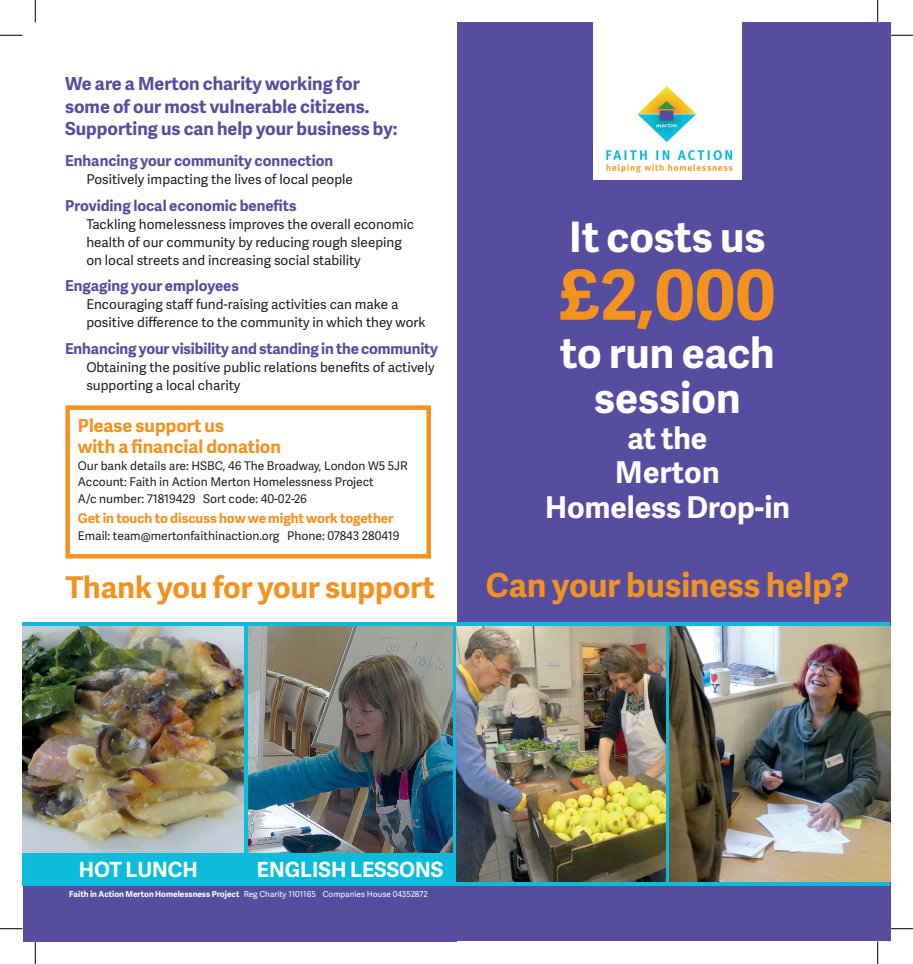
<style>
.page{position:relative;width:913px;height:964px;background:#fff}
.page>*{position:absolute;margin:0;border:0;box-sizing:border-box;transform-origin:0 0}
.t1{font:700 69px "Adelle Sans";color:#f3921f}
.t2{font:700 42px/45px "Adelle Sans";color:#fff;text-align:center}
.t3{font:700 33px "Adelle Sans";color:#f3921f}
.t4{font:700 30px/34.5px "Adelle Sans";color:#fff;text-align:center}
.t5{font:700 30px "Adelle Sans";color:#f3921f}
.t6{font:700 21px "Adelle Sans";color:#fff}
.t7{font:700 18px/22.5px "Adelle Sans";color:#564da0}
.t8{font:700 18px/21px "Adelle Sans";color:#f3921f}
.t9{font:700 15px "Adelle Sans";color:#564da0}
.t10{font:13.5px/18px "Adelle Sans";color:#231f20}
.t11{font:700 13.5px "Adelle Sans";letter-spacing:-.005em;color:#f3921f}
.t12{font:12px/16.5px "Adelle Sans";color:#231f20}
.t13{font:8.25px "Adelle Sans";color:#fff}
.s1{font-weight:700}
</style>
<div class="page">
<div style="left:65px;top:405px;width:366px;height:153px;border:4px solid #f3921f"></div>
<div style="left:22px;top:881px;width:434px;height:60px;background:#564da0"></div>
<div style="left:457px;top:22px;width:433px;height:919px;background:#564da0"></div>
<div style="left:22px;top:622px;width:868px;height:264px;background:#0dbcda"></div>
<div style="left:593px;top:22px;width:148px;height:158px;background:#fff"></div>
<img style="left:606px;top:86px;width:127px;height:87px">
<img style="left:669px;top:626px;width:221px;height:255px">
<img style="left:22px;top:626px;width:222px;height:226px">
<img style="left:457px;top:626px;width:208px;height:255px">
<img style="left:248px;top:626px;width:204px;height:226px">
<svg style="left:0;top:35px;width:22px;height:1px"></svg>
<svg style="left:890px;top:35px;width:22px;height:1px"></svg>
<svg style="left:0;top:928px;width:22px;height:1px"></svg>
<svg style="left:890px;top:928px;width:22px;height:1px"></svg>
<svg style="left:35px;top:0;width:1px;height:22px"></svg>
<svg style="left:35px;top:941px;width:1px;height:22px"></svg>
<svg style="left:877px;top:0;width:1px;height:22px"></svg>
<svg style="left:877px;top:941px;width:1px;height:22px"></svg>
<h3 class="t7" style="left:65px;top:72px;width:334px">We are a Merton charity working for some of our most vulnerable citizens.<br>Supporting us can help your business by:</h3>
<p class="t9" style="left:65px;top:150px;width:270px">Enhancing your community connection</p>
<p class="t10" style="left:86px;top:170px;width:268px">Positively impacting the lives of local people</p>
<p class="t9" style="left:65px;top:194px;width:233px">Providing local economic benefits</p>
<p class="t10" style="left:86px;top:214px;width:329px">Tackling homelessness improves the overall economic health of our community by reducing rough sleeping on local streets and increasing social stability</p>
<p class="t9" style="left:65px;top:275px;width:175px">Engaging your employees</p>
<p class="t10" style="left:86px;top:295px;width:341px">Encouraging staff fund-raising activities can make a positive difference to the community in which they work</p>
<p class="t9" style="left:65px;top:337px;width:374px">Enhancing your visibility and standing in the community</p>
<p class="t10" style="left:86px;top:357px;width:350px">Obtaining the positive public relations benefits of actively supporting a local charity</p>
<h3 class="t8" style="left:78px;top:414px;width:205px">Please support us<br>with a financial donation</h3>
<p class="t12" style="left:78px;top:456px;width:331px">Our bank details are: HSBC, 46 The Broadway, London W5 5JR<br>Account: Faith in Action Merton Homelessness Project<br>A/c number: 71819429 Sort code: 40-02-26</p>
<p class="t11" style="left:78px;top:508px;width:317px">Get in touch to discuss how we might work together</p>
<p class="t12" style="left:78px;top:527px;width:323px">Email: team@mertonfaithinaction.org Phone: 07843 280419</p>
<h3 class="t5" style="left:65px;top:565px;width:371px">Thank you for your support</h3>
<h2 class="t2" style="left:569px;top:213px;width:198px">It costs us</h2>
<h1 class="t1" style="left:559px;top:244px;width:218px">£2,000</h1>
<h2 class="t2" style="left:560px;top:328px;width:216px">to run each session</h2>
<h3 class="t4" style="left:545px;top:419px;width:246px">at the<br>Merton<br>Homeless Drop-in</h3>
<h3 class="t3" style="left:485px;top:561px;width:365px">Can your business help?</h3>
<h3 class="t6" style="left:79px;top:853px;width:121px">HOT LUNCH</h3>
<h3 class="t6" style="left:257px;top:853px;width:188px">ENGLISH LESSONS</h3>
<p class="t13" style="left:69px;top:887px;width:360px"><span class="s1">Faith in Action Merton Homelessness Project</span> Reg Charity 1101165 Companies House 04352872</p>
</div>
